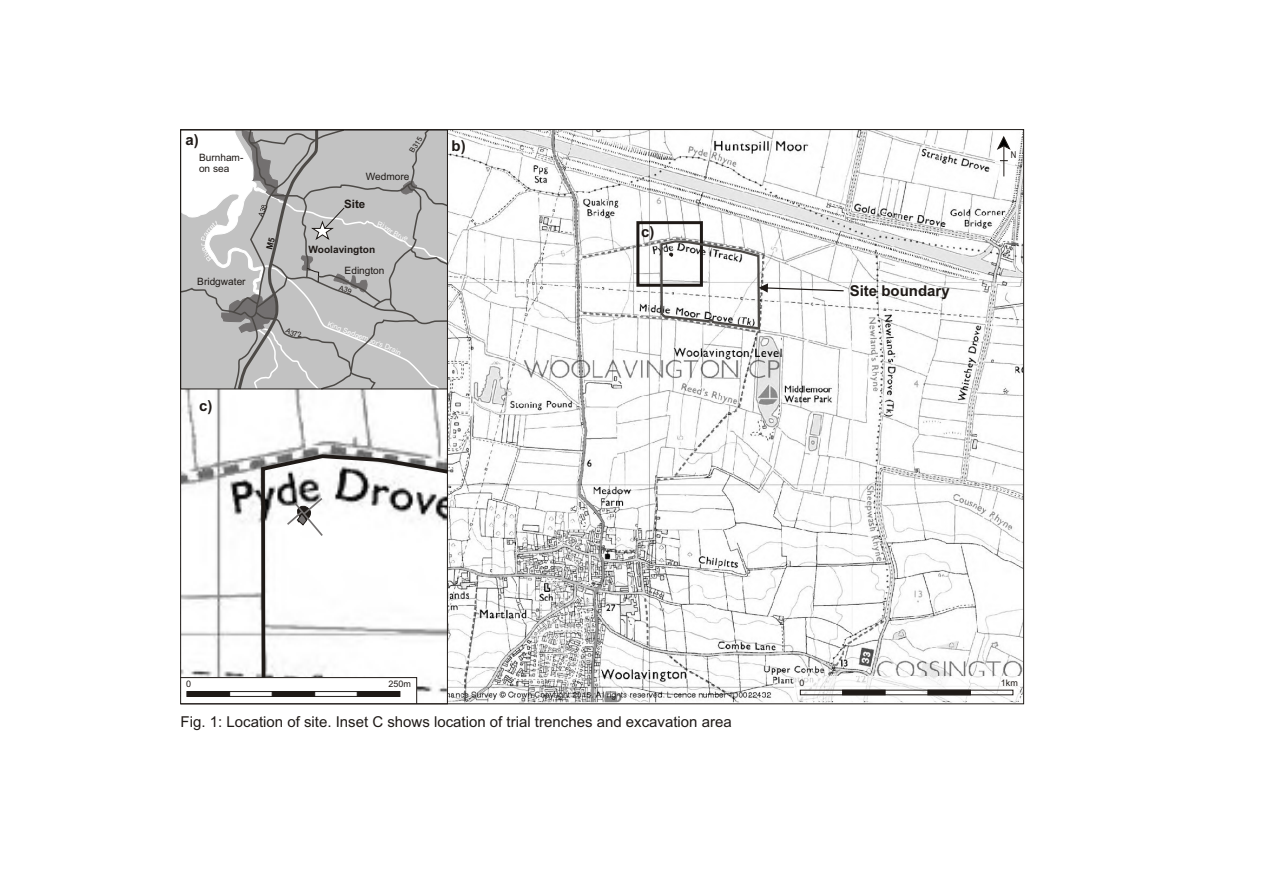
<style>
.page{position:relative;width:1263px;height:893px;background:#fff}
.page>*{position:absolute;margin:0;border:0;box-sizing:border-box;transform-origin:0 0}
.t1{font:15px "Arial MT3";color:#1f1a17}
.t2{font:700 15px "Arial";color:#1f1a17}
.t3{font:700 11.55px "Arial";color:#1f1a17}
.t4{font:10.05px/11.2px "Arial MT3";color:#1f1a17}
.t5{font:700 10.05px "Arial";color:#1f1a17}
.t6{font:9.45px "Arial Narrow";color:#1f1a17}
.t7{font:9px "Arial MT3";color:#1f1a17}
.t8{font:7.2px "Arial MT3";color:#fff}
</style>
<div class="page">
<img style="left:448px;top:131px;width:574px;height:571px">
<img style="left:995px;top:134px;width:20px;height:46px">
<img style="left:794px;top:676px;width:225px;height:25px">
<svg style="left:799px;top:689px;width:215px;height:7px"></svg>
<svg style="left:997px;top:137px;width:13px;height:13px"></svg>
<hr style="left:1003px;top:145px;width:1px;height:31px;background:#1f1a17">
<svg style="left:185px;top:392px;width:263px;height:63px"></svg>
<div style="left:636px;top:221px;width:67px;height:66px;border:3px solid #1f1a17"></div>
<svg style="left:659px;top:240px;width:185px;height:91px"></svg>
<svg style="left:180px;top:455px;width:271px;height:250px"></svg>
<svg style="left:180px;top:129px;width:269px;height:263px"></svg>
<p class="t2" style="left:185px;top:130px;width:15px">a)</p>
<p class="t2" style="left:451px;top:136px;width:16px">b)</p>
<p class="t4" style="left:199px;top:153px;width:46px">Burnham&shy;on sea</p>
<p class="t4" style="left:366px;top:172px;width:45px">Wedmore</p>
<p class="t3" style="left:344px;top:196px;width:23px">Site</p>
<p class="t5" style="left:308px;top:243px;width:68px">Woolavington</p>
<p class="t4" style="left:197px;top:277px;width:50px">Bridgwater</p>
<p class="t2" style="left:199px;top:396px;width:15px">c)</p>
<p class="t4" style="left:345px;top:265px;width:41px">Edington</p>
<p class="t8" style="left:353px;top:328px;width:35px;rotate:21deg">dgemoor’s</p>
<p class="t2" style="left:641px;top:222px;width:15px">c)</p>
<p class="t2" style="left:850px;top:281px;width:102px">Site boundary</p>
<p class="t6" style="left:1011px;top:149px;width:7px">N</p>
<p class="t7" style="left:186px;top:678px;width:7px">0</p>
<p class="t7" style="left:388px;top:678px;width:24px">250m</p>
<p class="t1" style="left:181px;top:712px;width:553px">Fig. 1: Location of site. Inset C shows location of trial trenches and excavation area</p>
<p class="t7" style="left:799px;top:677px;width:7px">0</p>
<p class="t7" style="left:1001px;top:677px;width:19px">1km</p>
</div>
